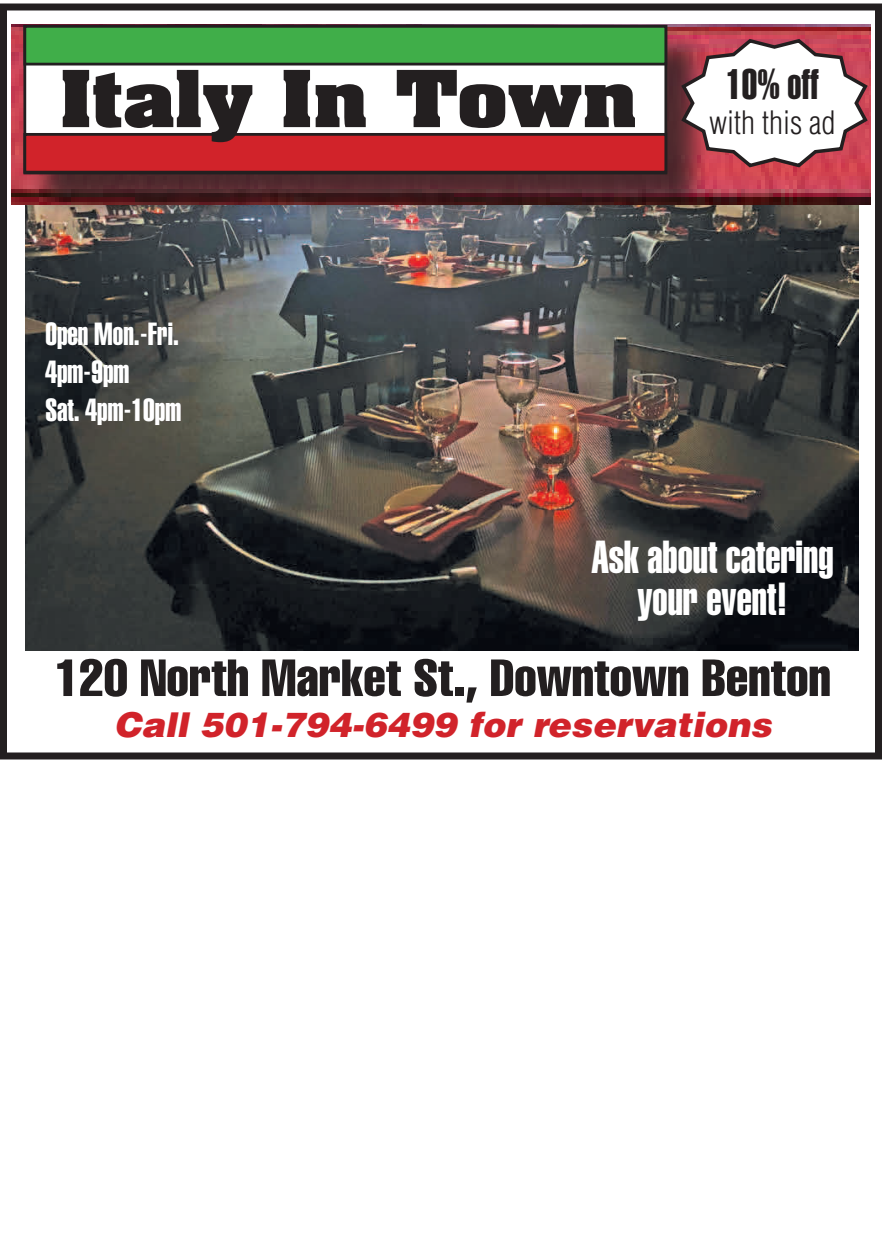
<style>
.page{position:relative;width:882px;height:1260px;background:#fff}
.page>*{position:absolute;margin:0;border:0;box-sizing:border-box;transform-origin:0 0}
.t1{font:700 66.85px "Aachen";color:#231f20;scale:1.22 1}
.t2{font:extra-condensed 51.45px "Helvetica";color:#231f20}
.t3{font:45.5px/42px "Helvetica Extra Compressed";color:#fff;text-align:center}
.t4{font:42px "Helvetica Extra Compressed";color:#231f20}
.t5{font:italic 900 34.3px "Helvetica";color:#d1232a}
.t6{font:31.5px/37.8px "Helvetica Extra Compressed";color:#fff}
.t7{font:300 condensed 31.5px "Helvetica";color:#231f20}
</style>
<div class="page">
<div style="left:0;top:4px;width:882px;height:756px;border:7px solid #231f20"></div>
<img style="left:25px;top:204px;width:833px;height:446px">
<img style="left:11px;top:25px;width:860px;height:179px">
<div style="left:28px;top:30px;width:683px;height:189px;background:#231f20;opacity:.75"></div>
<div style="left:25px;top:26px;width:641px;height:147px;background:#fff"></div>
<div style="left:25px;top:26px;width:641px;height:38px;background:#40ae49"></div>
<div style="left:23px;top:25px;width:644px;height:41px;border:3px solid #231f20"></div>
<div style="left:25px;top:134px;width:641px;height:38px;background:#d1232a"></div>
<div style="left:23px;top:133px;width:644px;height:41px;border:3px solid #231f20"></div>
<svg style="left:679px;top:36px;width:191px;height:133px"></svg>
<h1 class="t1" style="left:60px;top:51px;width:475px">Italy In Town</h1>
<p class="t6" style="left:45px;top:315px;width:137px">Open Mon.-Fri.<br>4pm-9pm<br>Sat. 4pm-10pm</p>
<h3 class="t4" style="left:726px;top:59px;width:94px">10% off</h3>
<p class="t7" style="left:710px;top:104px;width:127px">with this ad</p>
<h3 class="t3" style="left:592px;top:536px;width:243px">Ask about catering your event!</h3>
<h2 class="t2" style="left:55px;top:645px;width:777px">120 North Market St., Downtown Benton</h2>
<p class="t5" style="left:114px;top:702px;width:659px">Call 501-794-6499 for reservations</p>
</div>
